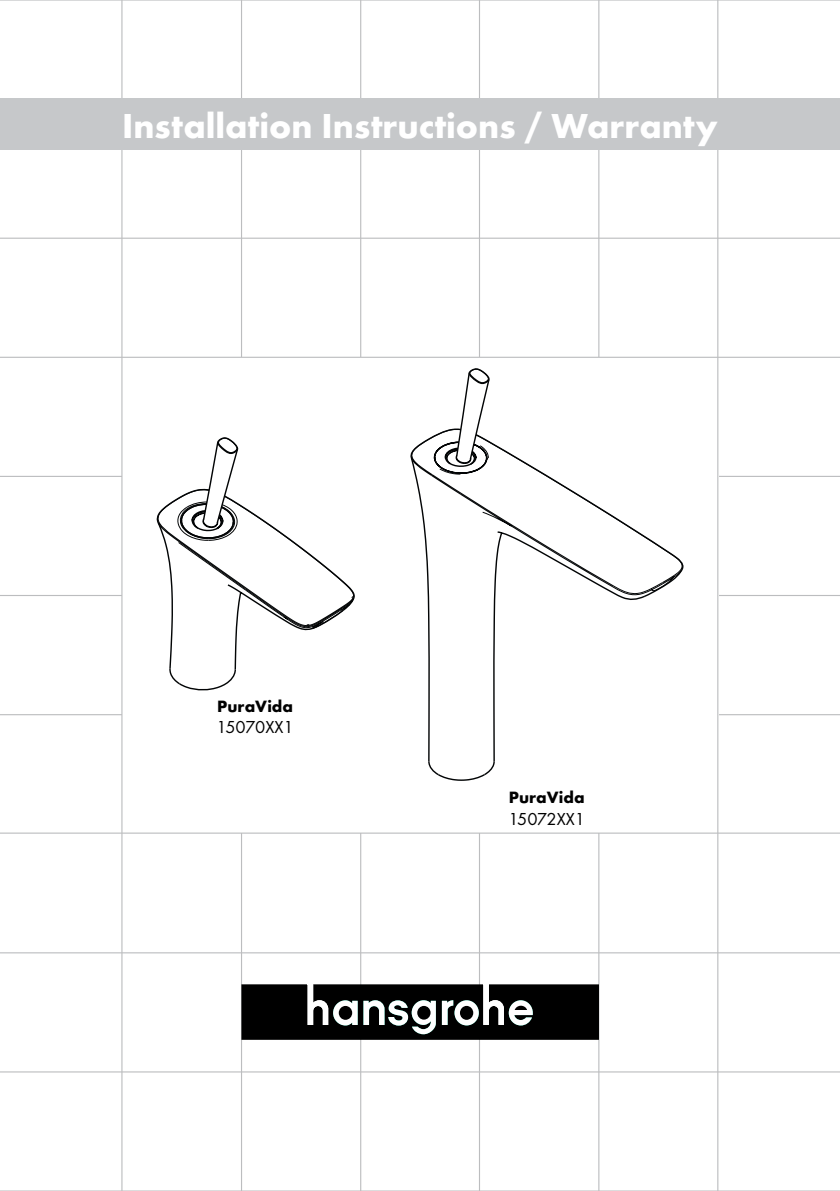
<style>
.page{position:relative;width:840px;height:1191px;background:#fff}
.page>*{position:absolute;margin:0;border:0;box-sizing:border-box;transform-origin:0 0}
.t1{font:700 36px "Futura TOT";color:#fff}
.t2{font:18px "Futura TOT Boo";color:#000}
.t3{font:700 17px "Futura TOT";color:#000}
</style>
<div class="page">
<hr style="left:241px;top:0;width:1px;height:1191px;background:#bcbdbf">
<hr style="left:360px;top:0;width:1px;height:1191px;background:#bcbdbf">
<hr style="left:478px;top:0;width:2px;height:1191px;background:#bcbdbf">
<hr style="left:598px;top:0;width:1px;height:1191px;background:#bcbdbf">
<hr style="left:0;top:714px;width:839px;height:1px;background:#bcbdbf">
<hr style="left:0;top:595px;width:839px;height:1px;background:#bcbdbf">
<hr style="left:0;top:476px;width:839px;height:1px;background:#bcbdbf">
<hr style="left:0;top:238px;width:839px;height:1px;background:#bcbdbf">
<hr style="left:0;top:1071px;width:839px;height:1px;background:#bcbdbf">
<hr style="left:0;top:952px;width:839px;height:1px;background:#bcbdbf">
<hr style="left:0;top:1190px;width:839px;height:1px;background:#bcbdbf">
<hr style="left:0;top:0;width:839px;height:1px;background:#bcbdbf">
<div style="left:122px;top:357px;width:595px;height:475px;background:#fff"></div>
<svg style="left:428px;top:762px;width:67px;height:19px"></svg>
<svg style="left:427px;top:597px;width:218px;height:165px"></svg>
<svg style="left:410px;top:368px;width:273px;height:229px"></svg>
<svg style="left:156px;top:437px;width:199px;height:253px"></svg>
<hr style="left:121px;top:0;width:1px;height:1191px;background:#bcbdbf">
<hr style="left:716px;top:0;width:2px;height:1191px;background:#bcbdbf">
<hr style="left:0;top:832px;width:839px;height:1px;background:#bcbdbf">
<hr style="left:0;top:357px;width:839px;height:1px;background:#bcbdbf">
<div style="left:0;top:98px;width:839px;height:52px;background:#c6c8ca"></div>
<svg style="left:241px;top:984px;width:357px;height:55px;background:#2c2d2c"></svg>
<p class="t1" style="left:122px;top:104px;width:596px">Installation Instructions / Warranty</p>
<p class="t3" style="left:217px;top:695px;width:77px">PuraVida</p>
<p class="t2" style="left:216px;top:716px;width:79px">15070XX1</p>
<p class="t3" style="left:508px;top:787px;width:77px">PuraVida</p>
<p class="t2" style="left:508px;top:808px;width:78px">15072XX1</p>
</div>
